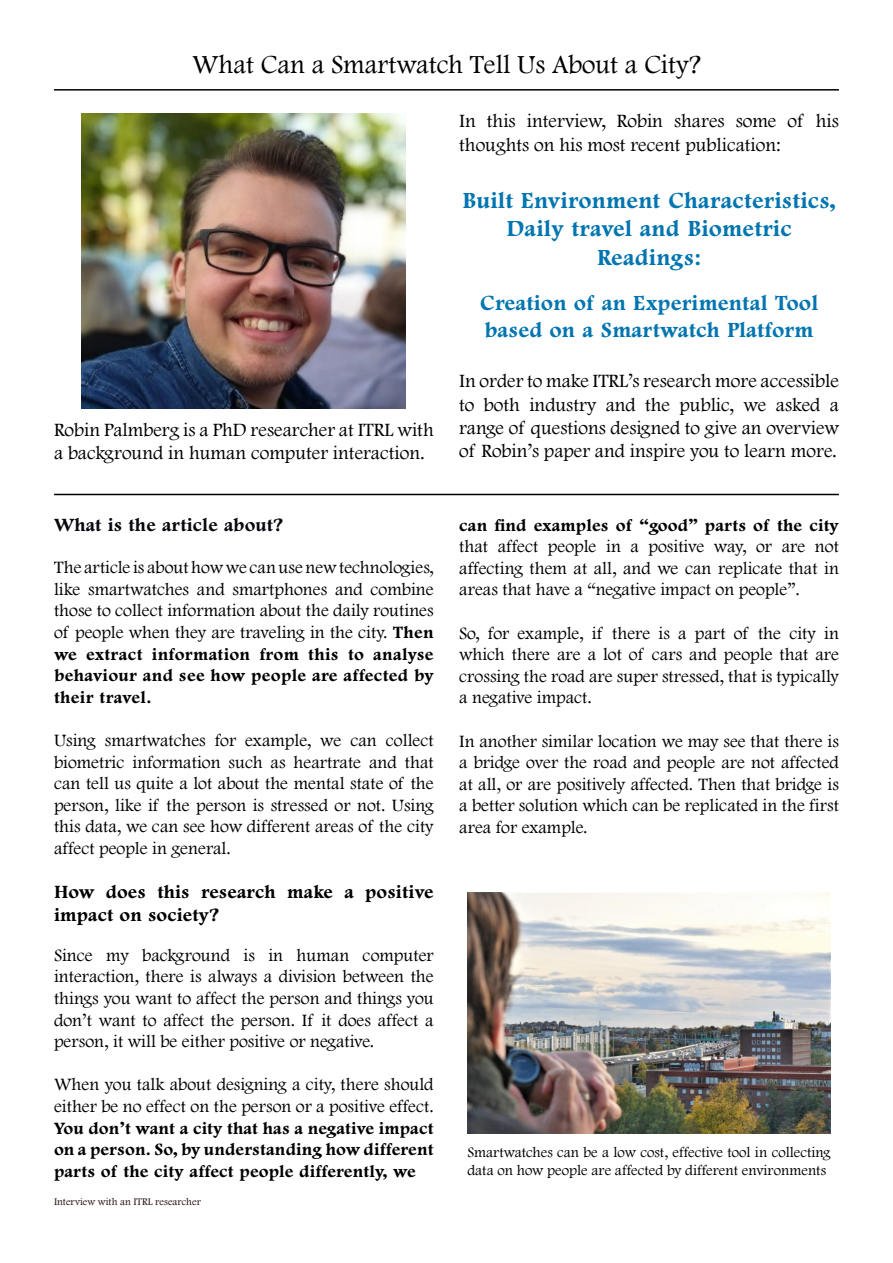
<style>
.page{position:relative;width:893px;height:1263px;background:#fff}
.page>*{position:absolute;margin:0;border:0;box-sizing:border-box;transform-origin:0 0}
.t1{font:27px "Footlight MT Light";color:#000}
.t2{font:700 24px/28.8px "Footlight MT Std";color:#0075b0;text-align:center}
.t3{font:700 22.5px/27px "Footlight MT Std";color:#0075b0}
.t4{font:19.5px/23.4px "Footlight MT Light";color:#000}
.t5{font:700 19.5px/23.4px "Footlight MT Std";color:#000}
.t6{font:700 19.5px "Footlight MT Std";color:#07070d}
.t7{font:18px/21.6px "Footlight MT Light";color:#000;text-align:justify}
.t8{font:700 18px/21.6px "Footlight MT Std";color:#000;text-align:justify}
.t9{font:15px/18px "Footlight MT Light";color:#000}
.t10{font:10.5px "Footlight MT Light";color:#250d0d}
.s1{font-family:"Footlight MT Std";font-weight:700}
</style>
<div class="page">
<hr style="left:54px;top:494px;width:785px;height:1px;background:#000">
<img style="left:467px;top:892px;width:364px;height:241px">
<hr style="left:54px;top:89px;width:785px;height:2px;background:#000">
<img style="left:82px;top:114px;width:324px;height:294px">
<h1 class="t1" style="left:192px;top:48px;width:510px">What Can a Smartwatch Tell Us About a City?</h1>
<p class="t4" style="left:459px;top:109px;width:381px">In this interview, Robin shares some of his thoughts on his most recent publication:</p>
<p class="t4" style="left:54px;top:417px;width:381px">Robin Palmberg is a PhD researcher at ITRL with a background in human computer interaction.</p>
<p class="t6" style="left:54px;top:515px;width:231px">What is the article about?</p>
<p class="t7" style="left:54px;top:556px;width:381px">The article is about how we can use new technologies, like smartwatches and smartphones and combine those to collect information about the daily routines of people when they are traveling in the city. <span class="s1">Then</span></p>
<p class="t8" style="left:54px;top:643px;width:381px">we extract information from this to analyse behaviour and see how people are affected by their travel.</p>
<p class="t7" style="left:54px;top:729px;width:381px">Using smartwatches for example, we can collect biometric information such as heartrate and that can tell us quite a lot about the mental state of the person, like if the person is stressed or not. Using this data, we can see how different areas of the city affect people in general.</p>
<p class="t5" style="left:54px;top:880px;width:381px">How does this research make a positive impact on society?</p>
<p class="t7" style="left:54px;top:944px;width:381px">Since my background is in human computer interaction, there is always a division between the things you want to affect the person and things you don’t want to affect the person. If it does affect a person, it will be either positive or negative.</p>
<p class="t7" style="left:54px;top:1073px;width:381px">When you talk about designing a city, there should either be no effect on the person or a positive effect.</p>
<p class="t8" style="left:54px;top:1117px;width:381px">You don’t want a city that has a negative impact on a person. So, by understanding how different parts of the city affect people differently, we</p>
<p class="t10" style="left:54px;top:1195px;width:148px">Interview with an ITRL researcher</p>
<h2 class="t2" style="left:462px;top:186px;width:375px">Built Environment Characteristics,<br>Daily travel and Biometric<br>Readings:</h2>
<p class="t3" style="left:480px;top:290px;width:340px">Creation of an Experimental Tool based on a Smartwatch Platform</p>
<p class="t4" style="left:459px;top:369px;width:381px;text-align:justify">In order to make ITRL’s research more accessible to both industry and the public, we asked a range of questions designed to give an overview of Robin’s paper and inspire you to learn more.</p>
<p class="t8" style="left:459px;top:514px;width:381px">can find examples of “good” parts of the city</p>
<p class="t7" style="left:459px;top:535px;width:381px">that affect people in a positive way, or are not affecting them at all, and we can replicate that in areas that have a “negative impact on people”.</p>
<p class="t7" style="left:459px;top:621px;width:381px">So, for example, if there is a part of the city in which there are a lot of cars and people that are crossing the road are super stressed, that is typically a negative impact.</p>
<p class="t7" style="left:459px;top:729px;width:381px">In another similar location we may see that there is a bridge over the road and people are not affected at all, or are positively affected. Then that bridge is a better solution which can be replicated in the first area for example.</p>
<p class="t9" style="left:467px;top:1142px;width:365px">Smartwatches can be a low cost, effective tool in collecting data on how people are affected by different environments</p>
</div>
